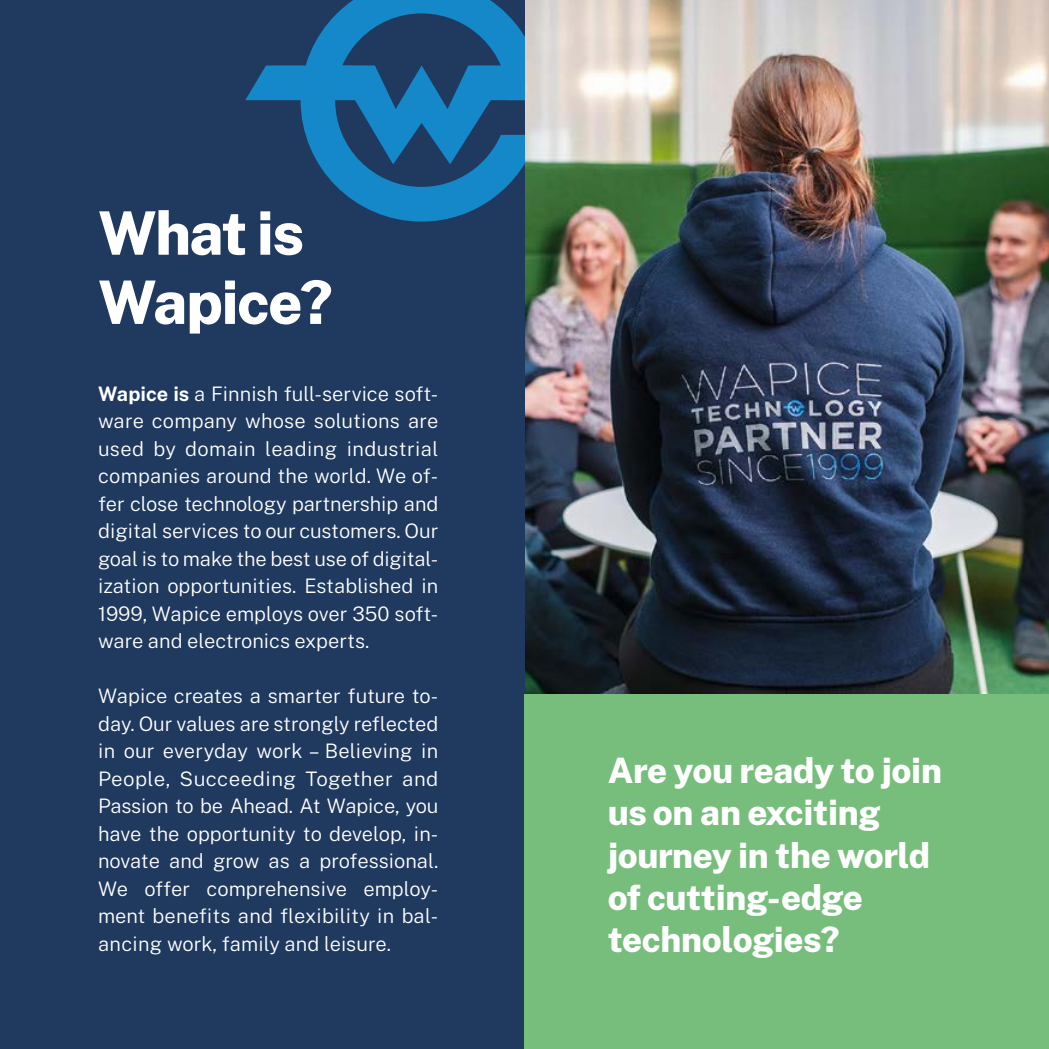
<style>
.page{position:relative;width:1049px;height:1049px;background:#fff}
.page>*{position:absolute;margin:0;border:0;box-sizing:border-box;transform-origin:0 0}
.t1{font:800 60px/69.2px "Public Sans";letter-spacing:-.025em;color:#fff}
.t2{font:800 35px/42px "Public Sans";letter-spacing:-.01em;color:#fff}
.t3{font:300 20px/27.5px "Public Sans";color:#fff;text-align:justify}
.s1{font-weight:700}
</style>
<div class="page">
<img style="left:524px;top:0;width:525px;height:694px">
<div style="left:0;top:0;width:524px;height:1049px;background:#1f395f"></div>
<svg style="left:306px;top:0;width:218px;height:222px"></svg>
<svg style="left:245px;top:65px;width:279px;height:99px"></svg>
<div style="left:524px;top:694px;width:525px;height:355px;background:#77be7c"></div>
<h1 class="t1" style="left:98px;top:193px;width:236px">What is<br>Wapice?</h1>
<p class="t3" style="left:98px;top:378px;width:342px"><span class="s1">Wapice is</span> a Finnish full-service soft&shy;ware company whose solutions are used by domain leading industrial companies around the world. We of&shy;fer close technology partnership and digital services to our customers. Our goal is to make the best use of digital&shy;ization opportunities. Established in 1999, Wapice employs over 350 soft&shy;ware and electronics experts.</p>
<p class="t3" style="left:98px;top:681px;width:342px">Wapice creates a smarter future to&shy;day. Our values are strongly reflected in our everyday work – Believing in People, Succeeding Together and Passion to be Ahead. At Wapice, you have the opportunity to develop, in&shy;novate and grow as a professional.<br>We offer comprehensive employ&shy;ment benefits and flexibility in bal&shy;ancing work, family and leisure.</p>
<h2 class="t2" style="left:608px;top:747px;width:336px">Are you ready to join us on an exciting journey in the world of cutting-edge technologies?</h2>
</div>
